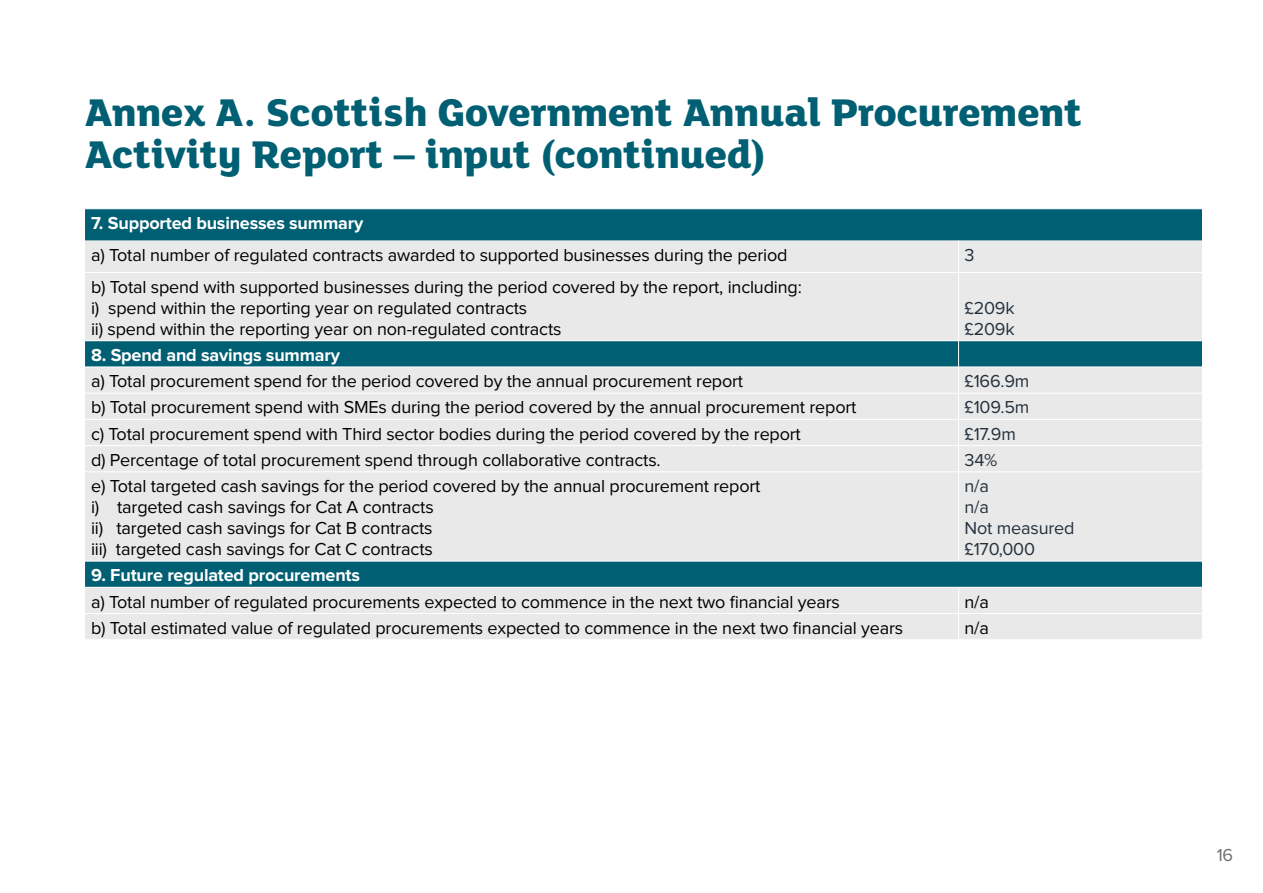
<style>
.page{position:relative;width:1263px;height:893px;background:#fff}
.page>*{position:absolute;margin:0;border:0;box-sizing:border-box;transform-origin:0 0}
.t1{font:800 42px/42px "FS Lola";color:#005f72}
.t2{font:18px/21px "Proxima Nova";letter-spacing:-.01em;color:#000}
.t3{font:700 18px "Proxima Nova";letter-spacing:-.01em;color:#fff}
.t4{font:18px/21px "Proxima Nova";letter-spacing:-.01em;color:#25303b}
.t5{font:18px "Proxima Nova";color:#706f6f}
</style>
<div class="page">
<div style="left:85px;top:209px;width:1117px;height:32px;background:#005f72"></div>
<svg style="left:85px;top:241px;width:1117px;height:398px;background:#cbd7d9"></svg>
<hr style="left:958px;top:241px;width:1px;height:31px;background:#fff">
<hr style="left:958px;top:273px;width:1px;height:67px;background:#fff">
<hr style="left:85px;top:272px;width:873px;height:1px;background:#fff">
<hr style="left:958px;top:272px;width:244px;height:1px;background:#fff">
<hr style="left:85px;top:340px;width:873px;height:1px;background:#fff">
<hr style="left:958px;top:340px;width:244px;height:1px;background:#fff">
<hr style="left:85px;top:367px;width:873px;height:1px;background:#fff">
<hr style="left:958px;top:367px;width:244px;height:1px;background:#fff">
<svg style="left:958px;top:341px;width:1px;height:130px"></svg>
<hr style="left:958px;top:472px;width:1px;height:89px;background:#fff">
<hr style="left:85px;top:393px;width:873px;height:1px;background:#fff">
<hr style="left:958px;top:393px;width:244px;height:1px;background:#fff">
<hr style="left:85px;top:419px;width:873px;height:1px;background:#fff">
<hr style="left:958px;top:419px;width:244px;height:1px;background:#fff">
<hr style="left:85px;top:445px;width:873px;height:1px;background:#fff">
<hr style="left:958px;top:445px;width:244px;height:1px;background:#fff">
<hr style="left:85px;top:471px;width:873px;height:1px;background:#fff">
<hr style="left:958px;top:471px;width:244px;height:1px;background:#fff">
<hr style="left:85px;top:561px;width:873px;height:1px;background:#fff">
<hr style="left:958px;top:561px;width:244px;height:1px;background:#fff">
<hr style="left:85px;top:587px;width:873px;height:1px;background:#fff">
<hr style="left:958px;top:587px;width:244px;height:1px;background:#fff">
<svg style="left:958px;top:588px;width:1px;height:51px"></svg>
<hr style="left:85px;top:613px;width:873px;height:1px;background:#fff">
<hr style="left:958px;top:613px;width:244px;height:1px;background:#fff">
<h1 class="t1" style="left:85px;top:89px;width:998px">Annex A. Scottish Government Annual Procurement<br>Activity Report – input (continued)</h1>
<p class="t3" style="left:91px;top:215px;width:274px">7. Supported businesses summary</p>
<p class="t2" style="left:91px;top:245px;width:698px">a) Total number of regulated contracts awarded to supported businesses during the period</p>
<p class="t4" style="left:964px;top:245px;width:12px">3</p>
<p class="t2" style="left:91px;top:277px;width:712px">b) Total spend with supported businesses during the period covered by the report, including: i) spend within the reporting year on regulated contracts<br>ii) spend within the reporting year on non-regulated contracts</p>
<p class="t4" style="left:964px;top:298px;width:52px">£209k £209k</p>
<p class="t3" style="left:91px;top:347px;width:251px">8. Spend and savings summary</p>
<p class="t2" style="left:91px;top:371px;width:654px">a) Total procurement spend for the period covered by the annual procurement report</p>
<p class="t4" style="left:964px;top:371px;width:66px">£166.9m</p>
<p class="t2" style="left:91px;top:398px;width:767px">b) Total procurement spend with SMEs during the period covered by the annual procurement report</p>
<p class="t4" style="left:964px;top:398px;width:66px">£109.5m</p>
<p class="t2" style="left:91px;top:424px;width:711px">c) Total procurement spend with Third sector bodies during the period covered by the report</p>
<p class="t4" style="left:964px;top:424px;width:53px">£17.9m</p>
<p class="t2" style="left:91px;top:450px;width:571px">d) Percentage of total procurement spend through collaborative contracts.</p>
<p class="t4" style="left:964px;top:450px;width:34px">34%</p>
<p class="t2" style="left:91px;top:476px;width:671px">e) Total targeted cash savings for the period covered by the annual procurement report i) targeted cash savings for Cat A contracts<br>ii) targeted cash savings for Cat B contracts<br>iii) targeted cash savings for Cat C contracts</p>
<p class="t4" style="left:964px;top:476px;width:111px">n/a<br>n/a<br>Not measured £170,000</p>
<p class="t3" style="left:91px;top:567px;width:270px">9. Future regulated procurements</p>
<p class="t2" style="left:91px;top:592px;width:750px">a) Total number of regulated procurements expected to commence in the next two financial years</p>
<p class="t2" style="left:964px;top:592px;width:26px">n/a</p>
<p class="t2" style="left:91px;top:618px;width:813px">b) Total estimated value of regulated procurements expected to commence in the next two financial years</p>
<p class="t2" style="left:964px;top:618px;width:26px">n/a</p>
<p class="t5" style="left:1217px;top:847px;width:18px">16</p>
</div>
